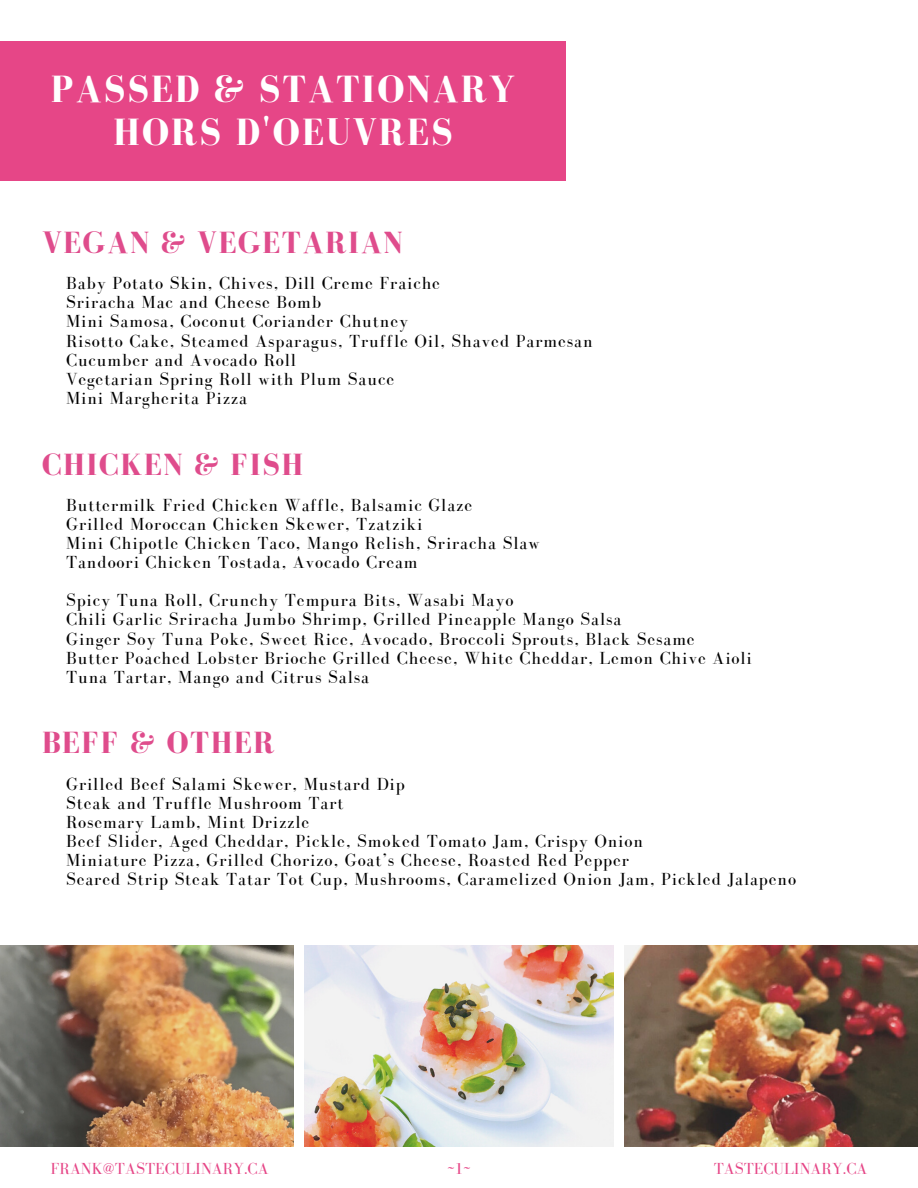
<style>
.page{position:relative;width:918px;height:1188px;background:#fff}
.page>*{position:absolute;margin:0;border:0;box-sizing:border-box;transform-origin:0 0}
.t1{font:700 39px/42.8px "Bodoni FLF";letter-spacing:.05em;color:#fff;text-align:center}
.t2{font:700 31.5px "Bodoni FLF";letter-spacing:.05em;color:#df4c8c}
.t3{font:18px/19.2px "Bodoni FLF";letter-spacing:.05em;color:#000}
.t4{font:16.5px "Bodoni FLF";color:#e64687}
</style>
<div class="page">
<img style="left:0;top:946px;width:294px;height:200px">
<img style="left:624px;top:946px;width:294px;height:200px">
<img style="left:305px;top:946px;width:308px;height:200px">
<div style="left:0;top:42px;width:566px;height:139px;background:#e64687"></div>
<h1 class="t1" style="left:51px;top:68px;width:466px">PASSED &amp; STATIONARY<br>HORS D'OEUVRES</h1>
<h2 class="t2" style="left:42px;top:225px;width:362px">VEGAN &amp; VEGETARIAN</h2>
<p class="t3" style="left:66px;top:273px;width:528px">Baby Potato Skin, Chives, Dill Creme Fraiche<br>Sriracha Mac and Cheese Bomb<br>Mini Samosa, Coconut Coriander Chutney<br>Risotto Cake, Steamed Asparagus, Truffle Oil, Shaved Parmesan Cucumber and Avocado Roll<br>Vegetarian Spring Roll with Plum Sauce<br>Mini Margherita Pizza</p>
<h2 class="t2" style="left:42px;top:447px;width:263px">CHICKEN &amp; FISH</h2>
<p class="t3" style="left:66px;top:495px;width:475px">Buttermilk Fried Chicken Waffle, Balsamic Glaze<br>Grilled Moroccan Chicken Skewer, Tzatziki<br>Mini Chipotle Chicken Taco, Mango Relish, Sriracha Slaw Tandoori Chicken Tostada, Avocado Cream</p>
<p class="t3" style="left:66px;top:591px;width:687px">Spicy Tuna Roll, Crunchy Tempura Bits, Wasabi Mayo<br>Chili Garlic Sriracha Jumbo Shrimp, Grilled Pineapple Mango Salsa<br>Ginger Soy Tuna Poke, Sweet Rice, Avocado, Broccoli Sprouts, Black Sesame<br>Butter Poached Lobster Brioche Grilled Cheese, White Cheddar, Lemon Chive Aioli Tuna Tartar, Mango and Citrus Salsa</p>
<h2 class="t2" style="left:42px;top:726px;width:234px">BEFF &amp; OTHER</h2>
<p class="t3" style="left:66px;top:774px;width:732px">Grilled Beef Salami Skewer, Mustard Dip<br>Steak and Truffle Mushroom Tart<br>Rosemary Lamb, Mint Drizzle<br>Beef Slider, Aged Cheddar, Pickle, Smoked Tomato Jam, Crispy Onion<br>Miniature Pizza, Grilled Chorizo, Goat’s Cheese, Roasted Red Pepper<br>Seared Strip Steak Tatar Tot Cup, Mushrooms, Caramelized Onion Jam, Pickled Jalapeno</p>
<p class="t4" style="left:51px;top:1160px;width:220px">FRANK@TASTECULINARY.CA</p>
<p class="t4" style="left:448px;top:1160px;width:24px">~1~</p>
<p class="t4" style="left:714px;top:1160px;width:155px">TASTECULINARY.CA</p>
</div>
